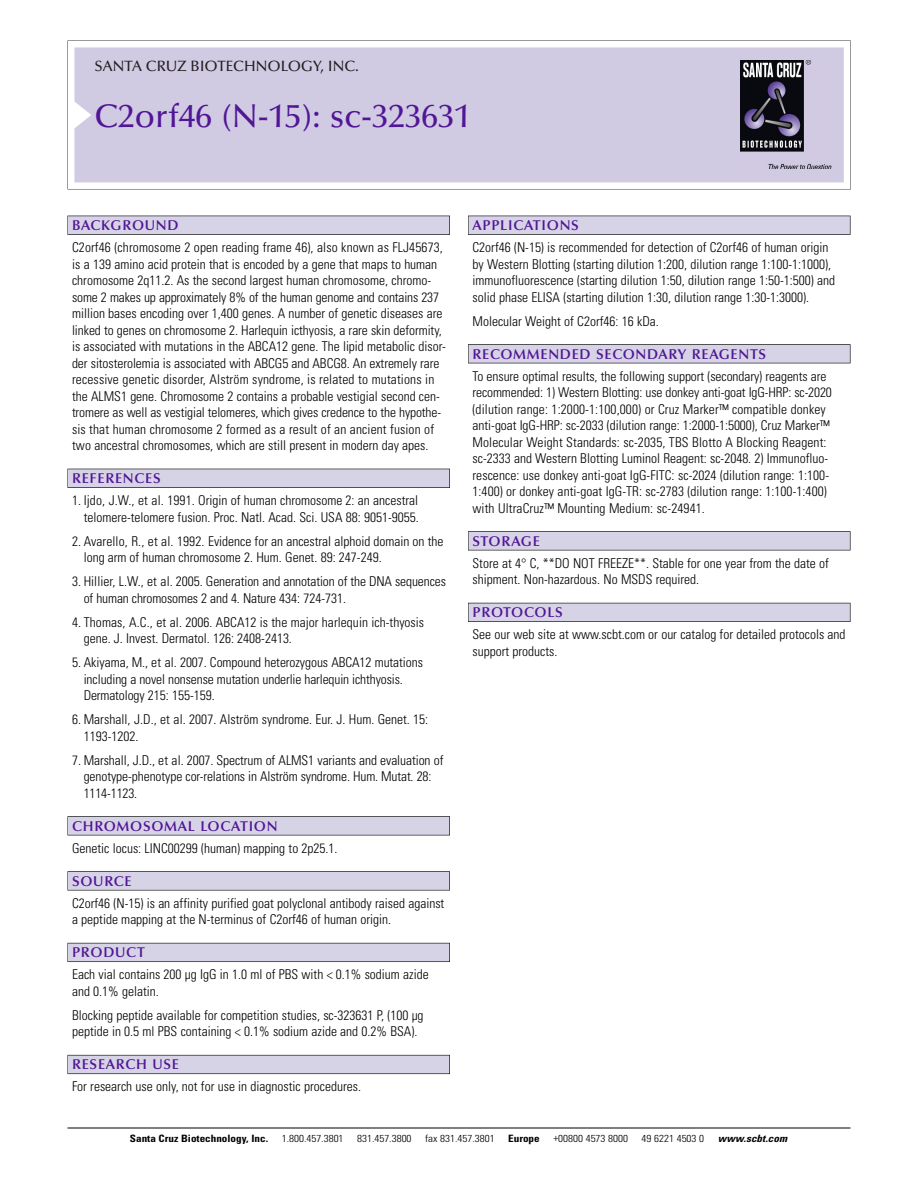
<style>
.page{position:relative;width:918px;height:1188px;background:#fff}
.page>*{position:absolute;margin:0;border:0;box-sizing:border-box;transform-origin:0 0}
.t1{font:500 33px "Optima";color:#511695}
.t2{font:500 15px "Optima";color:#231f20}
.t3{font:600 14.25px "Optima";letter-spacing:.05em;color:#511695}
.t4{font:300 condensed 13.5px/16.5px "Univers";color:#000}
.t5{font:300 condensed 10.2px "Univers";color:#000;scale:1.1 1}
.t6{font:700 condensed 10.2px "Univers";color:#000;scale:1.1 1}
.t7{font:italic 700 condensed 10.2px "Univers";letter-spacing:.005em;color:#000;scale:1.1 1}
</style>
<div class="page">
<svg style="left:68px;top:40px;width:783px;height:149px"></svg>
<div style="left:74px;top:47px;width:770px;height:135px;background:#d1cae3"></div>
<img style="left:741px;top:60px;width:90px;height:108px">
<div style="left:68px;top:216px;width:382px;height:19px;background:#525155"></div>
<div style="left:68px;top:216px;width:381px;height:18px;background:#d7d3e7"></div>
<div style="left:68px;top:469px;width:382px;height:19px;background:#515055"></div>
<div style="left:68px;top:469px;width:381px;height:18px;background:#d7d3e7"></div>
<div style="left:68px;top:816px;width:382px;height:19px;background:#545357"></div>
<div style="left:68px;top:817px;width:381px;height:18px;background:#d7d3e7"></div>
<div style="left:68px;top:871px;width:382px;height:19px;background:#575759"></div>
<div style="left:68px;top:872px;width:381px;height:18px;background:#d7d3e7"></div>
<div style="left:68px;top:943px;width:382px;height:19px;background:#5b5a62"></div>
<div style="left:68px;top:943px;width:381px;height:18px;background:#d7d3e7"></div>
<div style="left:68px;top:1055px;width:382px;height:19px;background:#66646e"></div>
<div style="left:68px;top:1055px;width:381px;height:18px;background:#d7d3e7"></div>
<div style="left:468px;top:216px;width:382px;height:19px;background:#525155"></div>
<div style="left:468px;top:216px;width:382px;height:18px;background:#d7d3e7"></div>
<div style="left:468px;top:344px;width:382px;height:19px;background:#525155"></div>
<div style="left:468px;top:345px;width:382px;height:18px;background:#d7d3e7"></div>
<div style="left:468px;top:531px;width:382px;height:19px;background:#545357"></div>
<div style="left:468px;top:532px;width:382px;height:18px;background:#d7d3e7"></div>
<div style="left:468px;top:603px;width:382px;height:19px;background:#54535a"></div>
<div style="left:468px;top:603px;width:382px;height:18px;background:#d7d3e7"></div>
<hr style="left:68px;top:1128px;width:782px;height:1px;background:#000">
<p class="t2" style="left:94px;top:61px;width:266px">SANTA CRUZ BIOTECHNOLOGY, INC.</p>
<h1 class="t1" style="left:94px;top:103px;width:378px">C2orf46 (N-15): sc-323631</h1>
<p class="t3" style="left:72px;top:219px;width:108px">BACKGROUND</p>
<p class="t4" style="left:72px;top:240px;width:375px">C2orf46 (chromosome 2 open reading frame 46), also known as FLJ45673, is a 139 amino acid protein that is encoded by a gene that maps to human chromosome 2q11.2. As the second largest human chromosome, chromo&shy;some 2 makes up approximately 8% of the human genome and contains 237 million bases encoding over 1,400 genes. A number of genetic diseases are linked to genes on chromosome 2. Harlequin icthyosis, a rare skin deformity, is associated with mutations in the ABCA12 gene. The lipid metabolic disor&shy;der sitosterolemia is associated with ABCG5 and ABCG8. An extremely rare recessive genetic disorder, Alström syndrome, is related to mutations in the ALMS1 gene. Chromosome 2 contains a probable vestigial second cen&shy;tromere as well as vestigial telomeres, which gives credence to the hypothe&shy;sis that human chromosome 2 formed as a result of an ancient fusion of two ancestral chromosomes, which are still present in modern day apes.</p>
<p class="t3" style="left:72px;top:473px;width:90px">REFERENCES</p>
<p class="t4" style="left:72px;top:493px;width:348px;text-align:right">1. Ijdo, J.W., et al. 1991. Origin of human chromosome 2: an ancestral telomere-telomere fusion. Proc. Natl. Acad. Sci. USA 88: 9051-9055.</p>
<p class="t4" style="left:84px;top:534px;width:361px;text-indent:-12px">2. Avarello, R., et al. 1992. Evidence for an ancestral alphoid domain on the long arm of human chromosome 2. Hum. Genet. 89: 247-249.</p>
<p class="t4" style="left:84px;top:574px;width:364px;text-indent:-12px">3. Hillier, L.W., et al. 2005. Generation and annotation of the DNA sequences of human chromosomes 2 and 4. Nature 434: 724-731.</p>
<p class="t4" style="left:84px;top:615px;width:342px;text-indent:-12px">4. Thomas, A.C., et al. 2006. ABCA12 is the major harlequin ich-thyosis gene. J. Invest. Dermatol. 126: 2408-2413.</p>
<p class="t4" style="left:84px;top:655px;width:341px;text-indent:-12px">5. Akiyama, M., et al. 2007. Compound heterozygous ABCA12 mutations including a novel nonsense mutation underlie harlequin ichthyosis.<br>Dermatology 215: 155-159.</p>
<p class="t4" style="left:84px;top:712px;width:346px;text-indent:-12px">6. Marshall, J.D., et al. 2007. Alström syndrome. Eur. J. Hum. Genet. 15:<br>1193-1202.</p>
<p class="t4" style="left:84px;top:753px;width:361px;text-indent:-12px">7. Marshall, J.D., et al. 2007. Spectrum of ALMS1 variants and evaluation of genotype-phenotype cor-relations in Alström syndrome. Hum. Mutat. 28:<br>1114-1123.</p>
<p class="t3" style="left:72px;top:820px;width:207px">CHROMOSOMAL LOCATION</p>
<p class="t4" style="left:72px;top:841px;width:267px">Genetic locus: LINC00299 (human) mapping to 2p25.1.</p>
<p class="t3" style="left:72px;top:875px;width:61px">SOURCE</p>
<p class="t4" style="left:72px;top:896px;width:374px">C2orf46 (N-15) is an affinity purified goat polyclonal antibody raised against a peptide mapping at the N-terminus of C2orf46 of human origin.</p>
<p class="t3" style="left:72px;top:947px;width:74px">PRODUCT</p>
<p class="t4" style="left:72px;top:967px;width:358px">Each vial contains 200 µg IgG in 1.0 ml of PBS with &lt; 0.1% sodium azide and 0.1% gelatin.</p>
<p class="t4" style="left:72px;top:1008px;width:353px">Blocking peptide available for competition studies, sc-323631 P, (100 µg peptide in 0.5 ml PBS containing &lt; 0.1% sodium azide and 0.2% BSA).</p>
<p class="t3" style="left:72px;top:1059px;width:109px">RESEARCH USE</p>
<p class="t4" style="left:72px;top:1079px;width:290px">For research use only, not for use in diagnostic procedures.</p>
<p class="t3" style="left:473px;top:219px;width:108px">APPLICATIONS</p>
<p class="t4" style="left:473px;top:240px;width:364px">C2orf46 (N-15) is recommended for detection of C2orf46 of human origin by Western Blotting (starting dilution 1:200, dilution range 1:100-1:1000), immunofluorescence (starting dilution 1:50, dilution range 1:50-1:500) and solid phase ELISA (starting dilution 1:30, dilution range 1:30-1:3000).</p>
<p class="t4" style="left:473px;top:314px;width:188px">Molecular Weight of C2orf46: 16 kDa.</p>
<p class="t3" style="left:473px;top:348px;width:295px">RECOMMENDED SECONDARY REAGENTS</p>
<p class="t4" style="left:473px;top:369px;width:361px">To ensure optimal results, the following support (secondary) reagents are recommended: 1) Western Blotting: use donkey anti-goat IgG-HRP: sc-2020 (dilution range: 1:2000-1:100,000) or Cruz Marker™ compatible donkey anti-goat IgG-HRP: sc-2033 (dilution range: 1:2000-1:5000), Cruz Marker™ Molecular Weight Standards: sc-2035, TBS Blotto A Blocking Reagent: sc-2333 and Western Blotting Luminol Reagent: sc-2048. 2) Immunofluo&shy;rescence: use donkey anti-goat IgG-FITC: sc-2024 (dilution range: 1:100- 1:400) or donkey anti-goat IgG-TR: sc-2783 (dilution range: 1:100-1:400) with UltraCruz™ Mounting Medium: sc-24941.</p>
<p class="t3" style="left:473px;top:535px;width:69px">STORAGE</p>
<p class="t4" style="left:473px;top:556px;width:358px">Store at 4° C, **DO NOT FREEZE**. Stable for one year from the date of shipment. Non-hazardous. No MSDS required.</p>
<p class="t3" style="left:473px;top:607px;width:92px">PROTOCOLS</p>
<p class="t4" style="left:473px;top:627px;width:375px">See our web site at www.scbt.com or our catalog for detailed protocols and support products.</p>
<p class="t6" style="left:130px;top:1135px;width:127px">Santa Cruz Biotechnology, Inc.</p>
<p class="t5" style="left:282px;top:1135px;width:58px">1.800.457.3801</p>
<p class="t5" style="left:357px;top:1135px;width:51px">831.457.3800</p>
<p class="t5" style="left:425px;top:1135px;width:65px">fax 831.457.3801</p>
<p class="t6" style="left:508px;top:1135px;width:30px">Europe</p>
<p class="t5" style="left:553px;top:1135px;width:69px">+00800 4573 8000</p>
<p class="t5" style="left:642px;top:1135px;width:58px">49 6221 4503 0</p>
<p class="t7" style="left:718px;top:1135px;width:64px">www.scbt.com</p>
</div>
